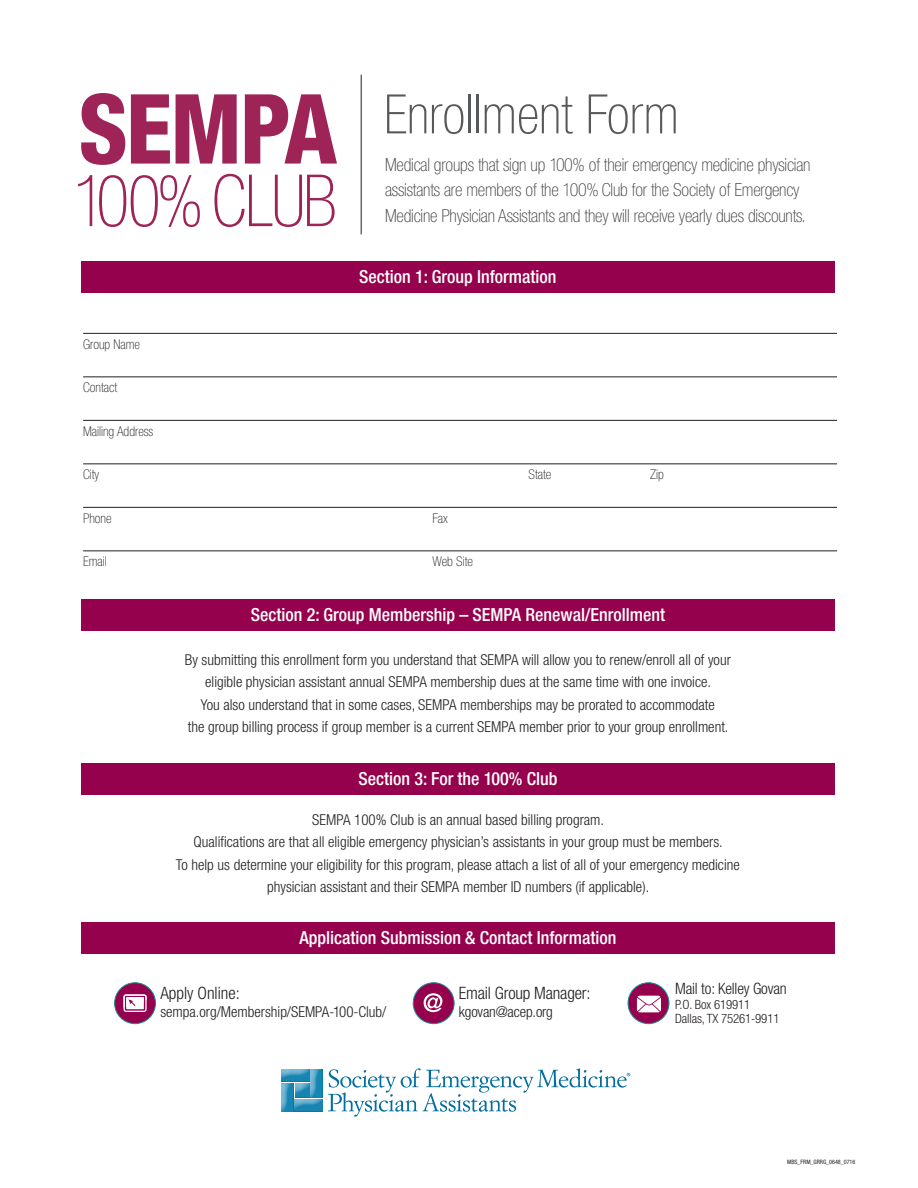
<style>
.page{position:relative;width:918px;height:1188px;background:#fff}
.page>*{position:absolute;margin:0;border:0;box-sizing:border-box;transform-origin:0 0}
.t1{font:800 condensed 96.9px "Helvetica Neue LT Std";letter-spacing:-.02em;color:#9e2458;scale:.95 1}
.t2{font:100 condensed 72px "Helvetica Neue LT Std";letter-spacing:-.04em;color:#9e2458;scale:.95 1}
.t3{font:100 condensed 54.45px "Helvetica Neue LT Std";color:#57585a}
.t4{font:100 condensed 18px/25.5px "Helvetica Neue LT Std";letter-spacing:-.01em;color:#3e3e3f}
.t5{font:500 condensed 18px "Helvetica Neue LT Std";color:#fff}
.Headline{font:300 condensed 17.1px "Helvetica Neue LT Std";letter-spacing:-.01em;color:#231f20}
.Headline-2{font:300 condensed 15.6px "Helvetica Neue LT Std";letter-spacing:-.01em;color:#231f20}
.Headline-3{font:300 condensed 15px/22.5px "Helvetica Neue LT Std";color:#231f20;text-align:center}
.t6{font:100 condensed 13.5px "Helvetica Neue LT Std";color:#231f20}
.Headline-4{font:300 condensed 12.75px "Helvetica Neue LT Std";letter-spacing:-.01em;color:#231f20}
.t7{font:10.5px "Myriad Pro";color:#006e9f}
.t8{font:condensed 6px "Helvetica Neue LT Std";color:#231f20}
</style>
<div class="page">
<div style="left:81px;top:261px;width:754px;height:32px;background:#96014d"></div>
<div style="left:81px;top:599px;width:754px;height:31px;background:#96014d"></div>
<div style="left:81px;top:763px;width:754px;height:32px;background:#96014d"></div>
<div style="left:81px;top:922px;width:754px;height:32px;background:#96014d"></div>
<hr style="left:83px;top:333px;width:754px;height:1px;background:#231f20">
<hr style="left:83px;top:377px;width:754px;height:1px;background:#231f20">
<hr style="left:83px;top:420px;width:754px;height:1px;background:#231f20">
<hr style="left:83px;top:464px;width:754px;height:1px;background:#231f20">
<hr style="left:83px;top:507px;width:754px;height:1px;background:#231f20">
<hr style="left:83px;top:551px;width:754px;height:1px;background:#231f20">
<div style="left:115px;top:983px;width:41px;height:41px;background:#96014d;border-radius:50%"></div>
<svg style="left:123px;top:994px;width:24px;height:18px"></svg>
<div style="left:114px;top:982px;width:42px;height:42px;border:1px solid #138e96;border-radius:50%"></div>
<div style="left:413px;top:983px;width:41px;height:41px;background:#96014d;border-radius:50%"></div>
<svg style="left:424px;top:993px;width:18px;height:19px"></svg>
<div style="left:413px;top:982px;width:41px;height:42px;border:1px solid #138e96;border-radius:50%"></div>
<div style="left:628px;top:983px;width:41px;height:41px;background:#96014d;border-radius:50%"></div>
<svg style="left:637px;top:996px;width:24px;height:16px"></svg>
<div style="left:628px;top:982px;width:41px;height:42px;border:1px solid #138e96;border-radius:50%"></div>
<hr style="left:361px;top:75px;width:1px;height:159px;background:#231f20">
<div style="left:281px;top:1070px;width:28px;height:12px;background:#0079ab"></div>
<svg style="left:281px;top:1070px;width:28px;height:11px"></svg>
<div style="left:310px;top:1070px;width:13px;height:28px;background:#0079ab"></div>
<svg style="left:310px;top:1070px;width:12px;height:28px"></svg>
<div style="left:295px;top:1099px;width:28px;height:12px;background:#1785b2"></div>
<svg style="left:294px;top:1099px;width:29px;height:11px"></svg>
<div style="left:281px;top:1083px;width:13px;height:28px;background:#0079ab"></div>
<svg style="left:281px;top:1083px;width:12px;height:28px"></svg>
<div style="left:295px;top:1083px;width:15px;height:15px;background:#1785b2"></div>
<svg style="left:292px;top:1082px;width:19px;height:14px"></svg>
<svg style="left:328px;top:1068px;width:299px;height:49px"></svg>
<p class="t1" style="left:79px;top:69px;width:274px">SEMPA</p>
<p class="t2" style="left:73px;top:160px;width:280px">100% CLUB</p>
<p class="t3" style="left:384px;top:84px;width:297px">Enrollment Form</p>
<p class="t4" style="left:385px;top:151px;width:427px">Medical groups that sign up 100% of their emergency medicine physician assistants are members of the 100% Club for the Society of Emergency<br>Medicine Physician Assistants and they will receive yearly dues discounts.</p>
<p class="t5" style="left:359px;top:266px;width:199px">Section 1: Group Information</p>
<p class="t6" style="left:83px;top:336px;width:58px">Group Name</p>
<p class="t6" style="left:83px;top:380px;width:36px">Contact</p>
<p class="t6" style="left:83px;top:423px;width:72px">Mailing Address</p>
<p class="t6" style="left:83px;top:467px;width:18px">City</p>
<p class="t6" style="left:529px;top:467px;width:24px">State</p>
<p class="t6" style="left:650px;top:467px;width:15px">Zip</p>
<p class="t6" style="left:83px;top:510px;width:30px">Phone</p>
<p class="t6" style="left:433px;top:510px;width:17px">Fax</p>
<p class="t6" style="left:83px;top:554px;width:25px">Email</p>
<p class="t6" style="left:433px;top:554px;width:42px">Web Site</p>
<p class="t5" style="left:251px;top:604px;width:416px">Section 2: Group Membership – SEMPA Renewal/Enrollment</p>
<p class="Headline-3" style="left:185px;top:648px;width:547px">By submitting this enrollment form you understand that SEMPA will allow you to renew/enroll all of your eligible physician assistant annual SEMPA membership dues at the same time with one invoice.<br>You also understand that in some cases, SEMPA memberships may be prorated to accommodate<br>the group billing process if group member is a current SEMPA member prior to your group enrollment.</p>
<p class="t5" style="left:358px;top:768px;width:201px">Section 3: For the 100% Club</p>
<p class="Headline-3" style="left:176px;top:808px;width:565px">SEMPA 100% Club is an annual based billing program.<br>Qualifications are that all eligible emergency physician’s assistants in your group must be members.<br>To help us determine your eligibility for this program, please attach a list of all of your emergency medicine physician assistant and their SEMPA member ID numbers (if applicable).</p>
<p class="t5" style="left:299px;top:927px;width:319px">Application Submission &amp; Contact Information</p>
<p class="Headline" style="left:160px;top:983px;width:81px">Apply Online:</p>
<p class="Headline-3" style="left:160px;top:1000px;width:228px">sempa.org/Membership/SEMPA-100-Club/</p>
<p class="Headline" style="left:459px;top:983px;width:133px">Email Group Manager:</p>
<p class="Headline-3" style="left:459px;top:1000px;width:96px">kgovan@acep.org</p>
<p class="t7" style="left:627px;top:1070px;width:6px">®</p>
<p class="Headline-2" style="left:675px;top:980px;width:113px">Mail to: Kelley Govan</p>
<p class="Headline-4" style="left:675px;top:997px;width:77px">P.O. Box 619911</p>
<p class="Headline-4" style="left:675px;top:1012px;width:106px">Dallas, TX 75261-9911</p>
<p class="t8" style="left:787px;top:1159px;width:70px">MBS_FRM_GRRG_0648_0716</p>
</div>
